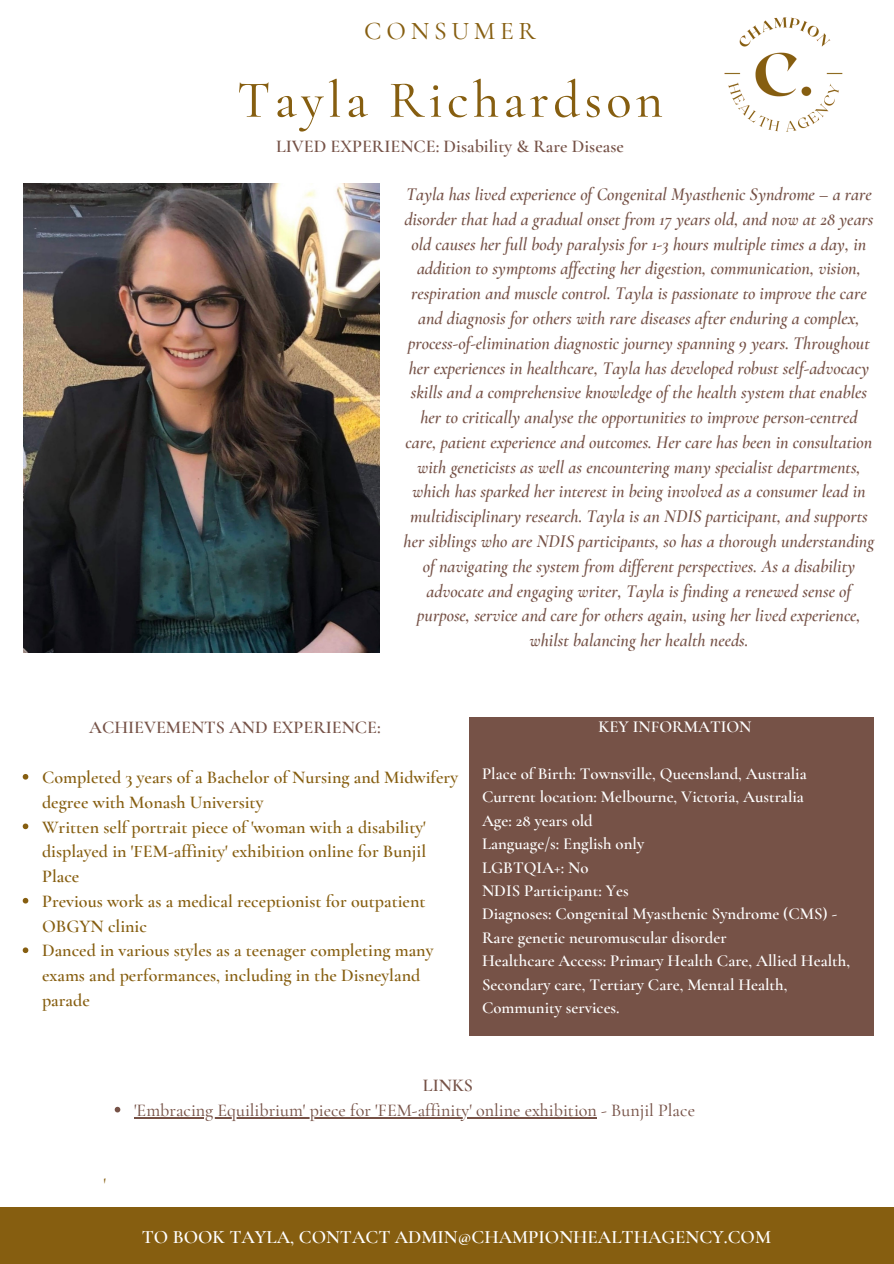
<style>
.page{position:relative;width:894px;height:1264px;background:#fff}
.page>*{position:absolute;margin:0;border:0;box-sizing:border-box;transform-origin:0 0}
.t1{font:500 52.5px "Cormorant Garamond";letter-spacing:.08em;color:#865e10}
.t2{font:500 25.5px "Cormorant Garamond";letter-spacing:.185em;color:#865e10}
.t3{font:600 18.9px "Cormorant Garamond";color:#fff}
.t4{font:italic 600 18px/24.8px "Cormorant Garamond";color:#765247;text-align:center}
.t5{font:600 18px/24.8px "Cormorant Garamond";color:#865e10}
.t6{font:500 18px "Cormorant Garamond";color:#765247}
.t7{font:600 18px "Cormorant Garamond";color:#765247}
.t8{font:500 18px "Cormorant Garamond";color:#865e10}
.t9{font:600 16.8px/23.4px "Cormorant Garamond";color:#fff}
</style>
<div class="page">
<img style="left:724px;top:17px;width:119px;height:115px">
<div style="left:469px;top:717px;width:404px;height:318px;background:#765247"></div>
<div style="left:0;top:1207px;width:893px;height:56px;background:#865e10"></div>
<img style="left:23px;top:183px;width:356px;height:469px">
<svg style="left:23px;top:774px;width:5px;height:5px"></svg>
<svg style="left:23px;top:823px;width:5px;height:6px"></svg>
<svg style="left:23px;top:897px;width:5px;height:6px"></svg>
<svg style="left:23px;top:947px;width:5px;height:6px"></svg>
<svg style="left:115px;top:1106px;width:5px;height:6px"></svg>
<hr style="left:134px;top:1116px;width:462px;height:2px;background:#765247">
<p class="t2" style="left:364px;top:15px;width:173px">CONSUMER</p>
<p class="t1" style="left:237px;top:68px;width:427px">Tayla Richardson</p>
<p class="t7" style="left:276px;top:135px;width:349px">LIVED EXPERIENCE: Disability &amp; Rare Disease</p>
<p class="t4" style="left:403px;top:182px;width:472px">Tayla has lived experience of Congenital Myasthenic Syndrome – a rare disorder that had a gradual onset from 17 years old, and now at 28 years old causes her full body paralysis for 1-3 hours multiple times a day, in addition to symptoms affecting her digestion, communication, vision, respiration and muscle control. Tayla is passionate to improve the care and diagnosis for others with rare diseases after enduring a complex, process-of-elimination diagnostic journey spanning 9 years. Throughout her experiences in healthcare, Tayla has developed robust self-advocacy skills and a comprehensive knowledge of the health system that enables her to critically analyse the opportunities to improve person-centred care, patient experience and outcomes. Her care has been in consultation with geneticists as well as encountering many specialist departments, which has sparked her interest in being involved as a consumer lead in multidisciplinary research. Tayla is an NDIS participant, and supports her siblings who are NDIS participants, so has a thorough understanding of navigating the system from different perspectives. As a disability advocate and engaging writer, Tayla is finding a renewed sense of purpose, service and care for others again, using her lived experience, whilst balancing her health needs.</p>
<p class="t7" style="left:89px;top:716px;width:293px">ACHIEVEMENTS AND EXPERIENCE:</p>
<p class="t5" style="left:42px;top:764px;width:417px">Completed 3 years of a Bachelor of Nursing and Midwifery degree with Monash University</p>
<p class="t5" style="left:42px;top:814px;width:385px;text-align:justify">Written self portrait piece of 'woman with a disability' displayed in 'FEM-affinity' exhibition online for Bunjil Place</p>
<p class="t5" style="left:42px;top:888px;width:385px">Previous work as a medical receptionist for outpatient<br>OBGYN clinic</p>
<p class="t5" style="left:42px;top:938px;width:393px">Danced in various styles as a teenager completing many exams and performances, including in the Disneyland parade</p>
<p class="t9" style="left:598px;top:715px;width:155px">KEY INFORMATION</p>
<p class="t9" style="left:482px;top:761px;width:326px">Place of Birth: Townsville, Queensland, Australia</p>
<p class="t9" style="left:482px;top:785px;width:323px">Current location: Melbourne, Victoria, Australia</p>
<p class="t9" style="left:482px;top:808px;width:112px">Age: 28 years old</p>
<p class="t9" style="left:482px;top:832px;width:164px">Language/s: English only</p>
<p class="t9" style="left:482px;top:855px;width:108px">LGBTQIA+: No</p>
<p class="t9" style="left:482px;top:878px;width:148px">NDIS Participant: Yes</p>
<p class="t9" style="left:482px;top:902px;width:356px">Diagnoses: Congenital Myasthenic Syndrome (CMS) -<br>Rare genetic neuromuscular disorder</p>
<p class="t9" style="left:482px;top:949px;width:369px">Healthcare Access: Primary Health Care, Allied Health,<br>Secondary care, Tertiary Care, Mental Health,<br>Community services.</p>
<p class="t7" style="left:423px;top:1074px;width:51px">LINKS</p>
<p class="t8" style="left:103px;top:1173px;width:4px">'</p>
<p class="t6" style="left:134px;top:1099px;width:562px">'Embracing Equilibrium' piece for 'FEM-affinity' online exhibition - Bunjil Place</p>
<p class="t3" style="left:142px;top:1225px;width:630px">TO BOOK TAYLA, CONTACT ADMIN@CHAMPIONHEALTHAGENCY.COM</p>
</div>
